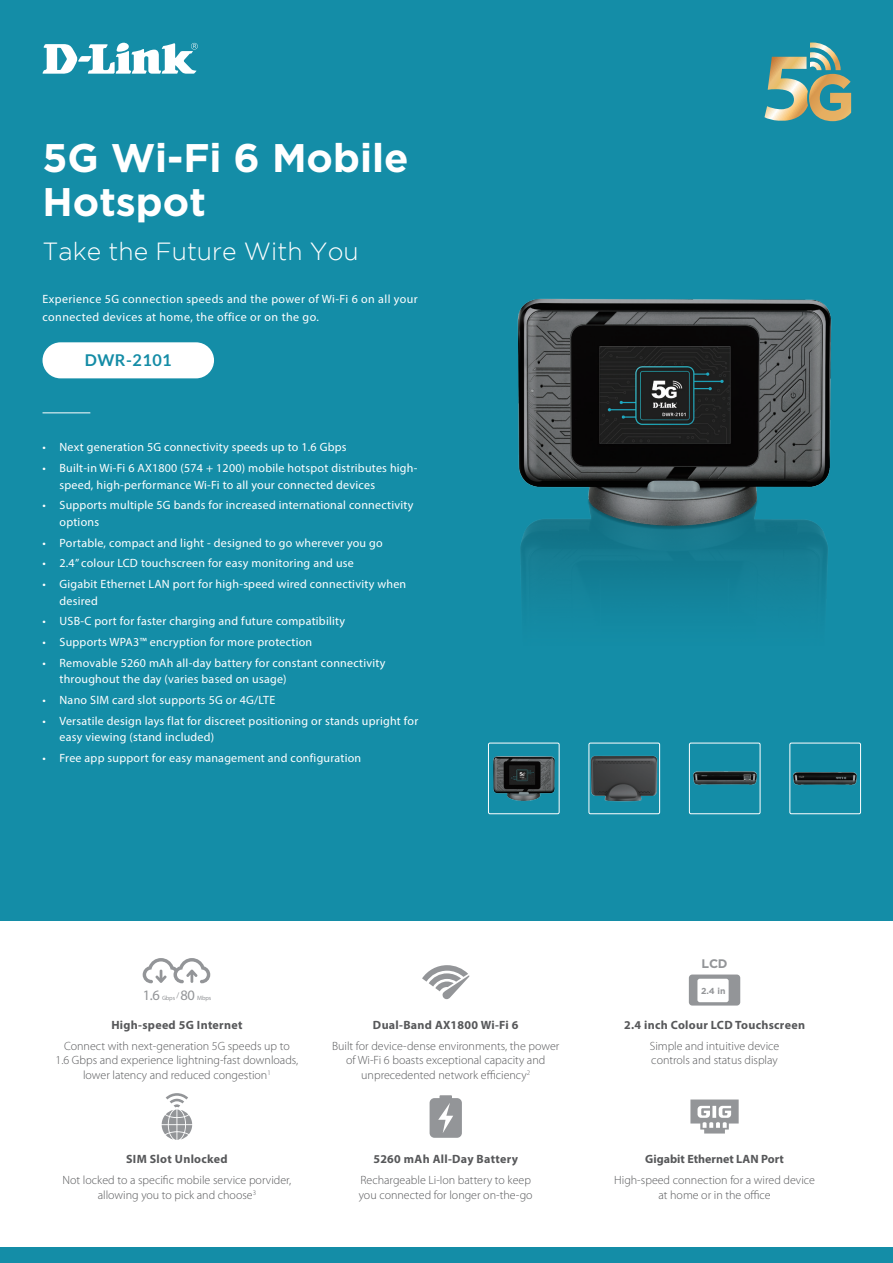
<style>
.page{position:relative;width:893px;height:1263px;background:#fff}
.page>*{position:absolute;margin:0;border:0;box-sizing:border-box;transform-origin:0 0}
.t1{font:700 39.9px/44.4px "Gotham";color:#fff}
.t2{font:300 24.75px "Gotham";color:#fff}
.t3{font:700 16.35px "Lato";letter-spacing:.03em;color:#148ca6}
.t4{font:14.4px "Myriad Pro";color:#939598}
.t5{font:700 12.45px "Gotham";color:#939598}
.t6{font:12px/16.5px "Myriad Pro";letter-spacing:.02em;color:#fff}
.t7{font:300 12px/14.4px "Myriad Pro";color:#57585a;text-align:center}
.t8{font:700 12px "Myriad Pro";letter-spacing:.025em;color:#57585a}
.t9{font:700 12px "Myriad Pro";color:#57585a}
.t10{font:700 8.7px "Gotham";color:#939598}
.t11{font:6.15px "Myriad Pro";letter-spacing:-.03em;color:#939598}
.s1{font-size:14.4px}
</style>
<div class="page">
<div style="left:0;top:0;width:893px;height:921px;background:#148da7"></div>
<div style="left:0;top:1248px;width:893px;height:15px;background:#148da7"></div>
<img style="left:517px;top:298px;width:315px;height:306px">
<img style="left:493px;top:756px;width:62px;height:45px">
<div style="left:488px;top:743px;width:72px;height:71px;border:1px solid #fff;border-radius:2px"></div>
<img style="left:590px;top:755px;width:68px;height:47px">
<div style="left:588px;top:743px;width:72px;height:71px;border:1px solid #fff;border-radius:2px"></div>
<img style="left:693px;top:771px;width:64px;height:14px">
<div style="left:689px;top:743px;width:71px;height:71px;border:1px solid #fff;border-radius:2px"></div>
<img style="left:793px;top:772px;width:64px;height:14px">
<div style="left:789px;top:743px;width:72px;height:71px;border:1px solid #fff;border-radius:2px"></div>
<hr style="left:43px;top:412px;width:47px;height:1px;background:#fff">
<div style="left:43px;top:342px;width:171px;height:36px;background:#fff;border-radius:18px"></div>
<svg style="left:143px;top:958px;width:67px;height:25px"></svg>
<svg style="left:422px;top:965px;width:47px;height:35px"></svg>
<svg style="left:689px;top:974px;width:51px;height:31px"></svg>
<svg style="left:162px;top:1093px;width:30px;height:47px"></svg>
<svg style="left:430px;top:1095px;width:32px;height:43px"></svg>
<svg style="left:690px;top:1099px;width:49px;height:34px"></svg>
<svg style="left:42px;top:42px;width:156px;height:32px"></svg>
<svg style="left:764px;top:43px;width:87px;height:78px"></svg>
<h1 class="t1" style="left:43px;top:134px;width:368px">5G Wi-Fi 6 Mobile<br>Hotspot</h1>
<h2 class="t2" style="left:43px;top:238px;width:318px">Take the Future With You</h2>
<p class="t6" style="left:43px;top:289px;width:377px;line-height:18px">Experience 5G connection speeds and the power of Wi-Fi 6 on all your connected devices at home, the office or on the go.</p>
<h3 class="t3" style="left:85px;top:351px;width:88px">DWR-2101</h3>
<p class="t6" style="left:43px;top:439px;width:306px">• Next generation 5G connectivity speeds up to 1.6 Gbps</p>
<p class="t6" style="left:60px;top:459px;width:359px;text-indent:-17px">• Built-in Wi-Fi 6 AX1800 (574 + 1200) mobile hotspot distributes high&shy;speed, high-performance Wi-Fi to all your connected devices</p>
<p class="t6" style="left:60px;top:497px;width:355px;text-indent:-17px">• Supports multiple 5G bands for increased international connectivity options</p>
<p class="t6" style="left:43px;top:534px;width:342px">• Portable, compact and light - designed to go wherever you go</p>
<p class="t6" style="left:43px;top:555px;width:313px">• 2.4” colour LCD touchscreen for easy monitoring and use</p>
<p class="t6" style="left:60px;top:575px;width:348px;text-indent:-17px">• Gigabit Ethernet LAN port for high-speed wired connectivity when desired</p>
<p class="t6" style="left:43px;top:613px;width:304px">• USB-C port for faster charging and future compatibility</p>
<p class="t6" style="left:43px;top:633px;width:271px">• Supports WPA3™ encryption for more protection</p>
<p class="t6" style="left:60px;top:654px;width:327px;text-indent:-17px">• Removable 5260 mAh all-day battery for constant connectivity throughout the day (varies based on usage)</p>
<p class="t6" style="left:43px;top:691px;width:234px">• Nano SIM card slot supports 5G or 4G/LTE</p>
<p class="t6" style="left:60px;top:712px;width:360px;text-indent:-17px">• Versatile design lays flat for discreet positioning or stands upright for easy viewing (stand included)</p>
<p class="t6" style="left:43px;top:749px;width:320px">• Free app support for easy management and configuration</p>
<p class="t5" style="left:701px;top:956px;width:28px">LCD</p>
<p class="t4" style="left:143px;top:986px;width:19px">1.6</p>
<p class="t11" style="left:162px;top:994px;width:51px">Gbps <sup>/</sup> <span class="s1">80</span> Mbps</p>
<p class="t10" style="left:701px;top:985px;width:26px">2.4 in</p>
<p class="t8" style="left:111px;top:1017px;width:133px">High-speed 5G Internet</p>
<p class="t8" style="left:373px;top:1017px;width:147px">Dual-Band AX1800 Wi-Fi 6</p>
<p class="t8" style="left:624px;top:1017px;width:182px">2.4 inch Colour LCD Touchscreen</p>
<p class="t7" style="left:56px;top:1039px;width:244px">Connect with next-generation 5G speeds up to<br>1.6 Gbps and experience lightning-fast downloads, lower latency and reduced congestion<sup>1</sup></p>
<p class="t7" style="left:332px;top:1039px;width:229px">Built for device-dense environments, the power of Wi-Fi 6 boasts exceptional capacity and unprecedented network efficiency<sup>2</sup></p>
<p class="t7" style="left:650px;top:1039px;width:131px;text-align:left">Simple and intuitive device controls and status display</p>
<p class="t8" style="left:126px;top:1151px;width:103px">SIM Slot Unlocked</p>
<p class="t8" style="left:373px;top:1151px;width:146px">5260 mAh All-Day Battery</p>
<p class="t9" style="left:645px;top:1151px;width:140px">Gigabit Ethernet LAN Port</p>
<p class="t7" style="left:63px;top:1173px;width:230px">Not locked to a specific mobile service porvider, allowing you to pick and choose<sup>3</sup></p>
<p class="t7" style="left:359px;top:1173px;width:175px;text-align:left">Rechargeable Li-Ion battery to keep you connected for longer on-the-go</p>
<p class="t7" style="left:614px;top:1173px;width:202px">High-speed connection for a wired device at home or in the office</p>
</div>
